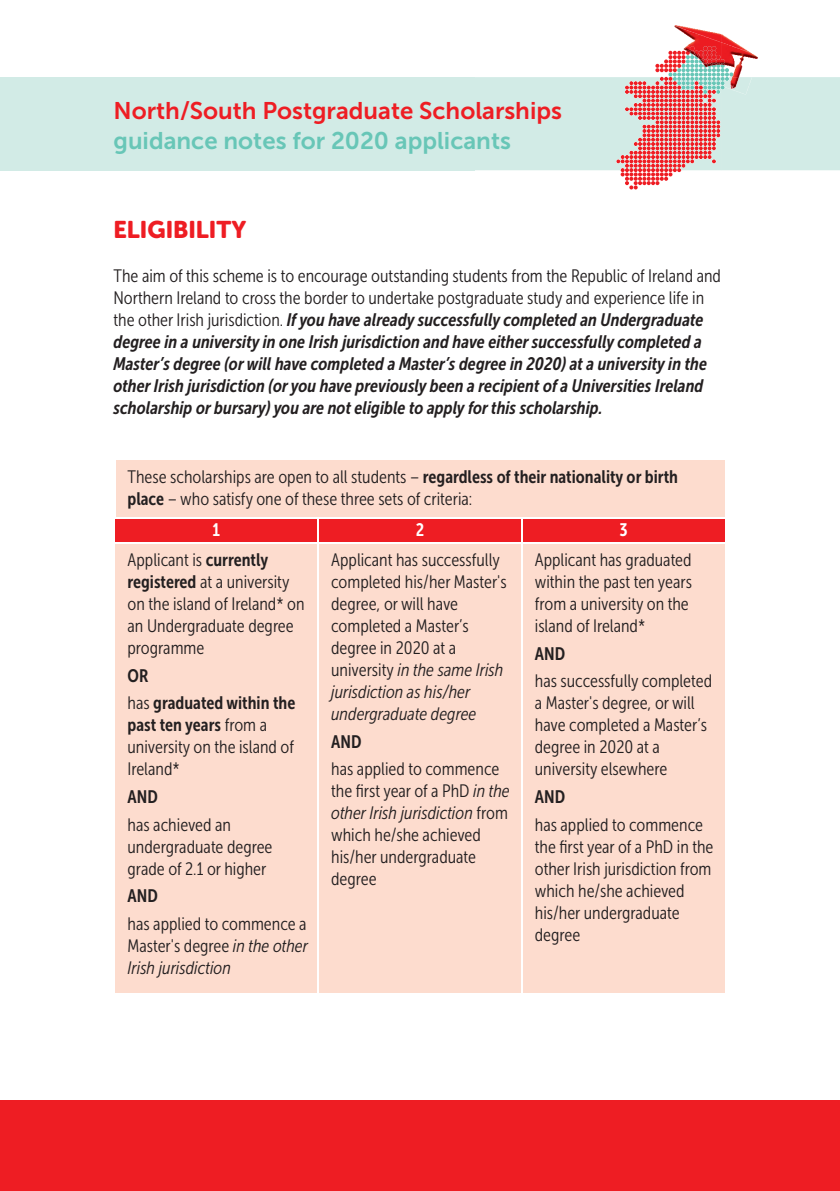
<style>
.page{position:relative;width:840px;height:1191px;background:#fff}
.page>*{position:absolute;margin:0;border:0;box-sizing:border-box;transform-origin:0 0}
.t1{font:24px "Museo Sans 700";color:#ee1d23}
.t2{font:24px "Museo Sans 700";color:#68c6b7}
.t3{font:24px "Museo Sans Rounded 900";color:#ee1d23}
.t4{font:18px/22px "Museo Sans Condensed 300";color:#231f20}
.t5{font:italic 18px/22px "Museo Sans Condensed 700";color:#231f20}
.t6{font:18px/27.6px "Museo Sans Condensed 700";color:#231f20}
.t7{font:18px "Museo Sans Condensed 700";color:#fff}
.s1{font-family:"Museo Sans Condensed 300";font-style:normal}
.s2{font-family:"Museo Sans Condensed 700"}
.s3{font-family:"Museo Sans Condensed 300"}
.s4{font-style:italic}
</style>
<div class="page">
<div style="left:115px;top:460px;width:609px;height:57px;background:#fddcce"></div>
<div style="left:115px;top:519px;width:202px;height:23px;background:#ee1d23"></div>
<div style="left:319px;top:519px;width:201px;height:23px;background:#ee1d23"></div>
<div style="left:522px;top:519px;width:202px;height:23px;background:#ee1d23"></div>
<div style="left:115px;top:544px;width:202px;height:448px;background:#fddcce"></div>
<div style="left:319px;top:544px;width:201px;height:448px;background:#fddcce"></div>
<div style="left:522px;top:544px;width:202px;height:448px;background:#fddcce"></div>
<div style="left:0;top:77px;width:229px;height:93px;background:#d2ebe6"></div>
<div style="left:229px;top:77px;width:245px;height:93px;background:#d2ebe6"></div>
<img style="left:674px;top:25px;width:46px;height:17px">
<img style="left:720px;top:34px;width:20px;height:12px">
<svg style="left:474px;top:46px;width:365px;height:143px"></svg>
<div style="left:0;top:1100px;width:839px;height:91px;background:#ee1d23"></div>
<h1 class="t1" style="left:113px;top:102px;width:449px">North/South Postgraduate Scholarships</h1>
<h1 class="t2" style="left:113px;top:132px;width:398px">guidance notes for 2020 applicants</h1>
<h1 class="t3" style="left:113px;top:220px;width:134px">ELIGIBILITY</h1>
<p class="t4" style="left:113px;top:266px;width:608px">The aim of this scheme is to encourage outstanding students from the Republic of Ireland and<br>Northern Ireland to cross the border to undertake postgraduate study and experience life in</p>
<p class="t5" style="left:113px;top:310px;width:594px"><span class="s1">the other Irish jurisdiction.</span> If you have already successfully completed an Undergraduate degree in a university in one Irish jurisdiction and have either successfully completed a Master’s degree (orwill have completed a Master’s degree in 2020) at a university in the other Irish jurisdiction (or you have previously been a recipient of a Universities Ireland scholarship or bursary) you are not eligible to apply for this scholarship.</p>
<p class="t4" style="left:127px;top:467px;width:551px">These scholarships are open to all students – <span class="s2">regardless of their nationality or birth place</span> – who satisfy one of these three sets of criteria:</p>
<p class="t7" style="left:212px;top:523px;width:9px">1</p>
<p class="t7" style="left:415px;top:523px;width:10px">2</p>
<p class="t7" style="left:619px;top:523px;width:10px">3</p>
<p class="t4" style="left:127px;top:550px;width:178px">Applicant is <span class="s2">currently registered</span> at a university on the island of Ireland* on an Undergraduate degree programme</p>
<p class="t6" style="left:127px;top:663px;width:169px">OR<br><span class="s3">has</span> graduated within the</p>
<p class="t6" style="left:127px;top:713px;width:141px">past ten years <span class="s3">from a</span></p>
<p class="t4" style="left:127px;top:738px;width:168px">university on the island of<br>Ireland*</p>
<p class="t6" style="left:127px;top:784px;width:32px">AND</p>
<p class="t4" style="left:127px;top:815px;width:146px">has achieved an undergraduate degree grade of 2.1 or higher</p>
<p class="t6" style="left:127px;top:884px;width:32px">AND</p>
<p class="t4" style="left:127px;top:914px;width:182px;text-align:justify">has applied to commence a Master's degree <span class="s4">in the other Irish jurisdiction</span></p>
<p class="t4" style="left:331px;top:550px;width:177px">Applicant has successfully completed his/her Master's degree, or will have completed a Master’s degree in 2020 at a university <span class="s4">in the same Irish jurisdiction as his/her undergraduate degree</span></p>
<p class="t6" style="left:331px;top:729px;width:32px">AND</p>
<p class="t4" style="left:331px;top:760px;width:180px">has applied to commence the first year of a PhD <span class="s4">in the other Irish jurisdiction</span> from which he/she achieved his/her undergraduate degree</p>
<p class="t4" style="left:534px;top:550px;width:159px">Applicant has graduated within the past ten years from a university on the island of Ireland*</p>
<p class="t6" style="left:534px;top:641px;width:32px">AND</p>
<p class="t4" style="left:534px;top:672px;width:179px">has successfully completed a Master's degree, or will have completed a Master’s degree in 2020 at a university elsewhere</p>
<p class="t6" style="left:534px;top:784px;width:32px">AND</p>
<p class="t4" style="left:534px;top:815px;width:180px">has applied to commence the first year of a PhD in the other Irish jurisdiction from which he/she achieved his/her undergraduate degree</p>
</div>
